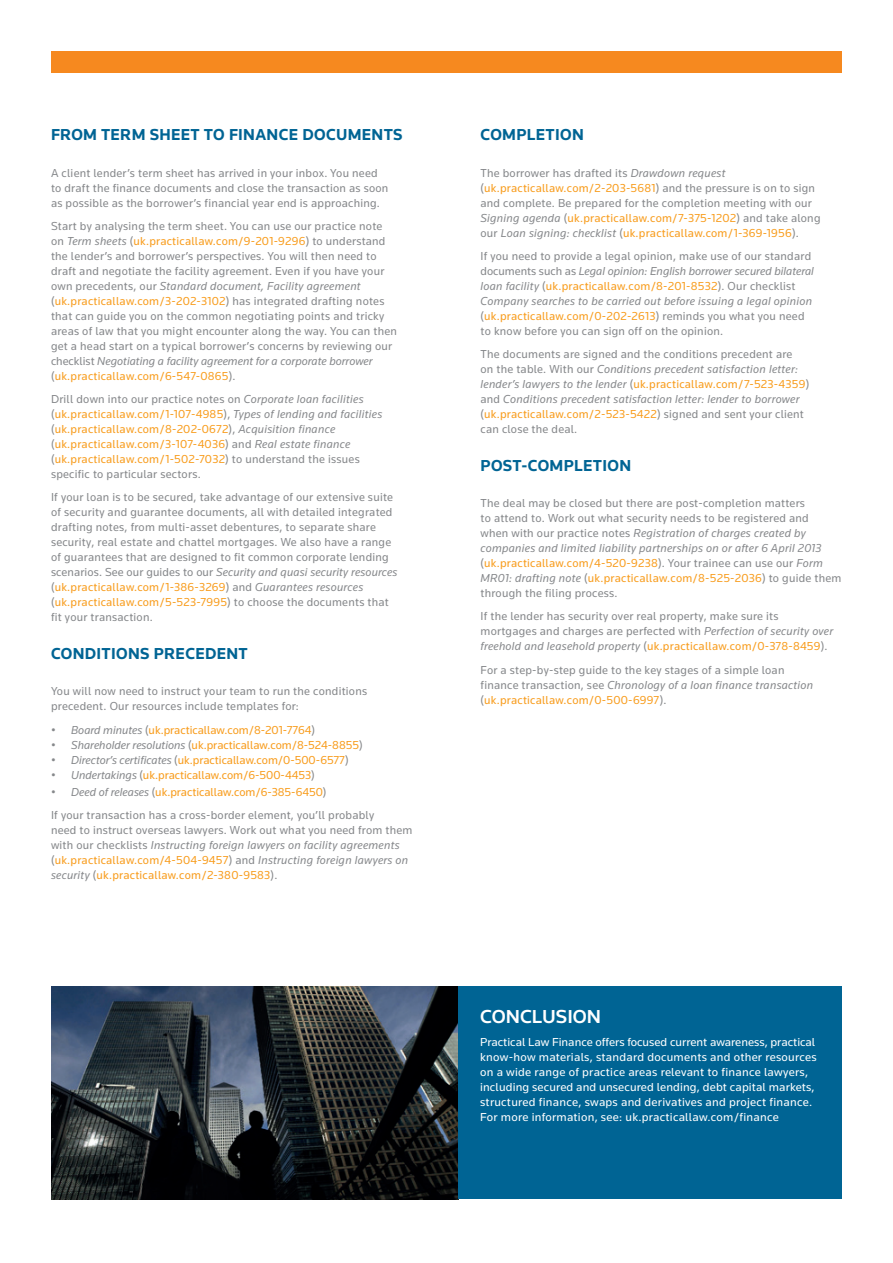
<style>
.page{position:relative;width:893px;height:1263px;background:#fff}
.page>*{position:absolute;margin:0;border:0;box-sizing:border-box;transform-origin:0 0}
.t1{font:500 19.5px "Knowledge";color:#fff}
.t2{font:700 16.5px "Knowledge";letter-spacing:.02em;color:#006494}
.t3{font:12px/15px "Knowledge";letter-spacing:.02em;color:#86888b}
.t4{font:12px/15px "Knowledge";letter-spacing:.02em;color:#fff}
.t5{font:12px/15px "Knowledge";letter-spacing:.02em;color:#f89c1c}
.t6{font:italic 12px/15px "Knowledge";letter-spacing:.02em;color:#86888b}
.t7{font:12px "Knowledge";color:#f89c1c}
.s1{font-style:italic}
.s2{color:#f89c1c}
.s3{color:#86888b}
.s4{font-style:italic;color:#86888b}
.s5{font-style:normal}
.s6{font-style:normal;color:#f89c1c}
</style>
<div class="page">
<img style="left:51px;top:986px;width:407px;height:213px">
<div style="left:458px;top:986px;width:384px;height:213px;background:#006494"></div>
<div style="left:51px;top:51px;width:791px;height:21px;background:#f6891f"></div>
<p class="t2" style="left:51px;top:125px;width:353px">FROM TERM SHEET TO FINANCE DOCUMENTS</p>
<p class="t3" style="left:51px;top:165px;width:339px">A client lender’s term sheet has arrived in your inbox. You need to draft the finance documents and close the transaction as soon as possible as the borrower’s financial year end is approaching.</p>
<p class="t3" style="left:51px;top:218px;width:347px">Start by analysing the term sheet. You can use our practice note on <span class="s1">Term sheets</span> (<span class="s2">uk.practicallaw.com/9-201-9296</span>) to understand the lender’s and borrower’s perspectives. You will then need to draft and negotiate the facility agreement. Even if you have your own precedents, our <span class="s1">Standard document, Facility agreement </span>(<span class="s2">uk.practicallaw.com/3-202-3102</span>) has integrated drafting notes that can guide you on the common negotiating points and tricky areas of law that you might encounter along the way. You can then get a head start on a typical borrower’s concerns by reviewing our checklist <span class="s1">Negotiating a facility agreement for a corporate borrower </span>(<span class="s2">uk.practicallaw.com/6-547-0865</span>).</p>
<p class="t5" style="left:51px;top:391px;width:333px"><span class="s3">Drill down into our practice notes on</span> <span class="s4">Corporate loan facilities </span><span class="s3">(</span>uk.practicallaw.com/1-107-4985<span class="s3">),</span> <span class="s4">Types of lending and facilities </span><span class="s3">(</span>uk.practicallaw.com/8-202-0672<span class="s3">),</span> <span class="s4">Acquisition finance </span><span class="s3">(</span>uk.practicallaw.com/3-107-4036<span class="s3">) and</span> <span class="s4">Real estate finance </span><span class="s3">(</span>uk.practicallaw.com/1-502-7032<span class="s3">) to understand the issues specific to particular sectors.</span></p>
<p class="t3" style="left:51px;top:490px;width:348px">If your loan is to be secured, take advantage of our extensive suite of security and guarantee documents, all with detailed integrated drafting notes, from multi-asset debentures, to separate share security, real estate and chattel mortgages. We also have a range of guarantees that are designed to fit common corporate lending scenarios. See our guides to our <span class="s1">Security and quasi security resources </span>(<span class="s2">uk.practicallaw.com/1-386-3269</span>) and <span class="s1">Guarantees resources </span>(<span class="s2">uk.practicallaw.com/5-523-7995</span>) to choose the documents that fit your transaction.</p>
<p class="t2" style="left:51px;top:643px;width:198px">CONDITIONS PRECEDENT</p>
<p class="t3" style="left:51px;top:684px;width:318px">You will now need to instruct your team to run the conditions precedent. Our resources include templates for:</p>
<p class="t7" style="left:51px;top:722px;width:266px"><span class="s4">• Board minutes</span> <span class="s3">(</span>uk.practicallaw.com/8-201-7764<span class="s3">)</span></p>
<p class="t7" style="left:51px;top:737px;width:313px"><span class="s4">• Shareholder resolutions</span> <span class="s3">(</span>uk.practicallaw.com/8-524-8855<span class="s3">)</span></p>
<p class="t7" style="left:51px;top:752px;width:299px"><span class="s4">• Director’s certificates</span> <span class="s3">(</span>uk.practicallaw.com/0-500-6577<span class="s3">)</span></p>
<p class="t7" style="left:51px;top:767px;width:265px"><span class="s4">• Undertakings</span> <span class="s3">(</span>uk.practicallaw.com/6-500-4453<span class="s3">)</span></p>
<p class="t7" style="left:51px;top:784px;width:277px"><span class="s4">• Deed of releases</span> <span class="s3">(</span>uk.practicallaw.com/6-385-6450<span class="s3">)</span></p>
<p class="t3" style="left:51px;top:807px;width:363px">If your transaction has a cross-border element, you’ll probably<br>need to instruct overseas lawyers. Work out what you need from them with our checklists <span class="s1">Instructing foreign lawyers on facility agreements </span>(<span class="s2">uk.practicallaw.com/4-504-9457</span>) and <span class="s1">Instructing foreign lawyers on security</span> (<span class="s2">uk.practicallaw.com/2-380-9583</span>).</p>
<p class="t2" style="left:480px;top:125px;width:105px">COMPLETION</p>
<p class="t3" style="left:480px;top:165px;width:342px">The borrower has drafted its <span class="s1">Drawdown request </span>(<span class="s2">uk.practicallaw.com/2-203-5681</span>) and the pressure is on to sign and complete. Be prepared for the completion meeting with our <span class="s1">Signing agenda</span> (<span class="s2">uk.practicallaw.com/7-375-1202</span>) and take along our <span class="s1">Loan signing: checklist</span> (<span class="s2">uk.practicallaw.com/1-369-1956</span>).</p>
<p class="t3" style="left:480px;top:248px;width:335px">If you need to provide a legal opinion, make use of our standard documents such as <span class="s1">Legal opinion: English borrower secured bilateral loan facility</span> (<span class="s2">uk.practicallaw.com/8-201-8532</span>). Our checklist <span class="s1">Company searches to be carried out before issuing a legal opinion </span>(<span class="s2">uk.practicallaw.com/0-202-2613</span>) reminds you what you need to know before you can sign off on the opinion.</p>
<p class="t6" style="left:480px;top:346px;width:330px"><span class="s5">The documents are signed and the conditions precedent are<br>on the table. With our</span> Conditions precedent satisfaction letter: lender’s lawyers to the lender <span class="s5">(</span><span class="s6">uk.practicallaw.com/7-523-4359</span><span class="s5">) and</span> Conditions precedent satisfaction letter: lender to borrower <span class="s5">(</span><span class="s6">uk.practicallaw.com/2-523-5422</span><span class="s5">) signed and sent your client can close the deal.</span></p>
<p class="t2" style="left:480px;top:455px;width:152px">POST-COMPLETION</p>
<p class="t3" style="left:480px;top:495px;width:362px">The deal may be closed but there are post-completion matters<br>to attend to. Work out what security needs to be registered and<br>when with our practice notes <span class="s1">Registration of charges created by companies and limited liability partnerships on or after 6 April 2013 </span>(<span class="s2">uk.practicallaw.com/4-520-9238</span>). Your trainee can use our <span class="s1">Form MR01: drafting note</span> (<span class="s2">uk.practicallaw.com/8-525-2036</span>) to guide them through the filing process.</p>
<p class="t3" style="left:480px;top:609px;width:354px">If the lender has security over real property, make sure its mortgages and charges are perfected with <span class="s1">Perfection of security over freehold and leasehold property</span> (<span class="s2">uk.practicallaw.com/0-378-8459</span>).</p>
<p class="t3" style="left:480px;top:662px;width:334px">For a step-by-step guide to the key stages of a simple loan finance transaction, see <span class="s1">Chronology of a loan finance transaction </span>(<span class="s2">uk.practicallaw.com/0-500-6997</span>).</p>
<p class="t1" style="left:480px;top:1004px;width:122px">CONCLUSION</p>
<p class="t4" style="left:480px;top:1035px;width:338px">Practical Law Finance offers focused current awareness, practical know-how materials, standard documents and other resources on a wide range of practice areas relevant to finance lawyers, including secured and unsecured lending, debt capital markets, structured finance, swaps and derivatives and project finance.<br>For more information, see: uk.practicallaw.com/finance</p>
</div>
